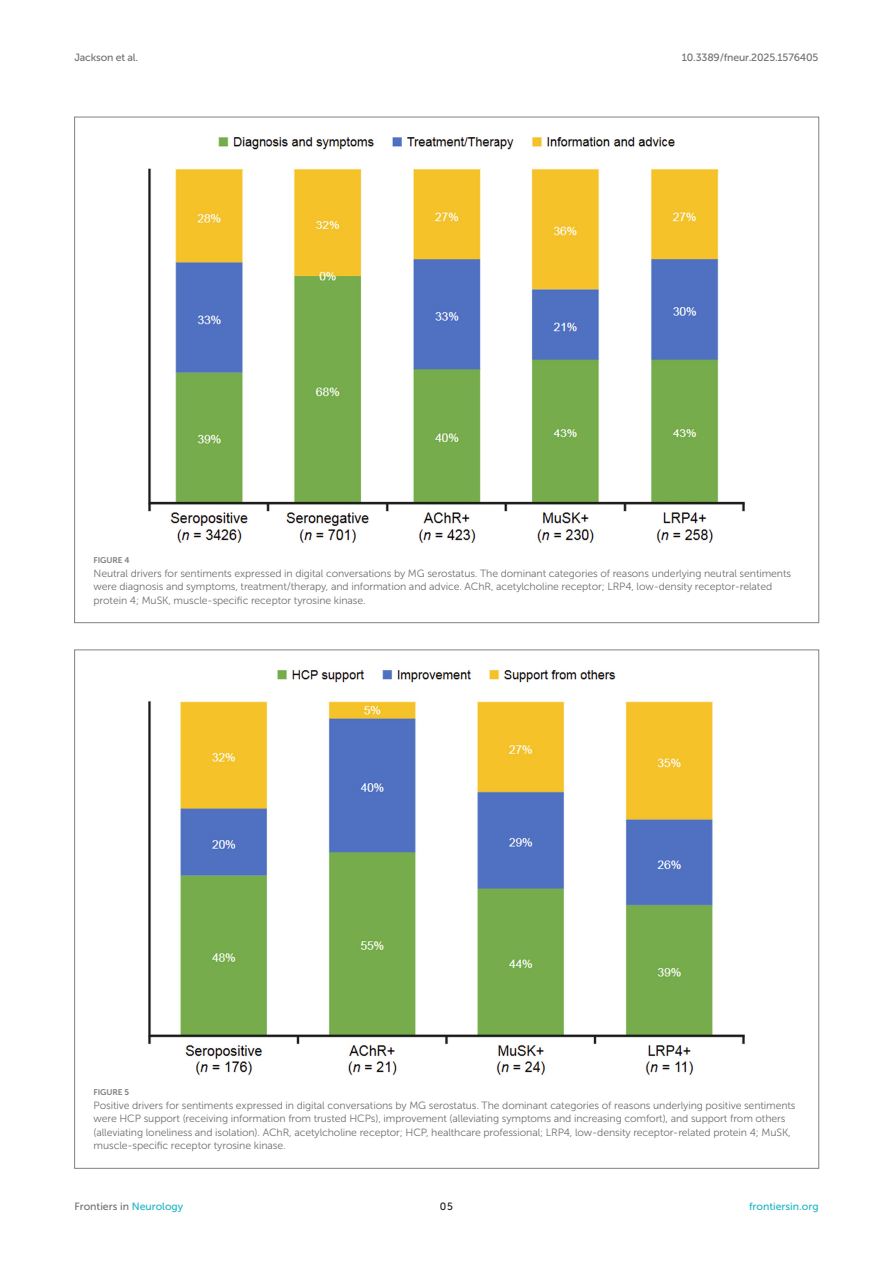
<style>
.page{position:relative;width:893px;height:1263px;background:#fff}
.page>*{position:absolute;margin:0;border:0;box-sizing:border-box;transform-origin:0 0}
.FIG_LEG{font:10.5px/13.5px "Museo Sans 300";letter-spacing:-.01em;color:#706f70}
.t1{font:10.5px "Museo Sans 500";letter-spacing:-.015em;color:#706f70}
.t2{font:10.5px "Museo Sans 500";color:#1db5c3}
.t3{font:10.5px "Museo Sans 500";color:#1b1c1b}
.FIG_HD{font:8.25px "Museo Sans 700";letter-spacing:-.01em;color:#7e7f7f}
.s1{color:#1db5c3}
</style>
<div class="page">
<img style="left:148px;top:136px;width:597px;height:407px">
<img style="left:148px;top:669px;width:597px;height:407px">
<p class="t1" style="left:74px;top:51px;width:65px">Jackson et al.</p>
<p class="t1" style="left:682px;top:51px;width:138px">10.3389/fneur.2025.1576405</p>
<p class="FIG_HD" style="left:94px;top:556px;width:37px">FIGURE 4</p>
<p class="FIG_LEG" style="left:94px;top:566px;width:699px">Neutral drivers for sentiments expressed in digital conversations by MG serostatus. The dominant categories of reasons underlying neutral sentiments were diagnosis and symptoms, treatment/therapy, and information and advice. AChR, acetylcholine receptor; LRP4, low-density receptor-related protein 4; MuSK, muscle-specific receptor tyrosine kinase.</p>
<p class="FIG_HD" style="left:94px;top:1088px;width:37px">FIGURE 5</p>
<p class="FIG_LEG" style="left:94px;top:1098px;width:704px">Positive drivers for sentiments expressed in digital conversations by MG serostatus. The dominant categories of reasons underlying positive sentiments were HCP support (receiving information from trusted HCPs), improvement (alleviating symptoms and increasing comfort), and support from others (alleviating loneliness and isolation). AChR, acetylcholine receptor; HCP, healthcare professional; LRP4, low-density receptor-related protein 4; MuSK, muscle-specific receptor tyrosine kinase.</p>
<p class="t1" style="left:74px;top:1200px;width:110px">Frontiers in <span class="s1">Neurology</span></p>
<p class="t3" style="left:440px;top:1200px;width:14px">05</p>
<p class="t2" style="left:749px;top:1200px;width:71px">frontiersin.org</p>
</div>
